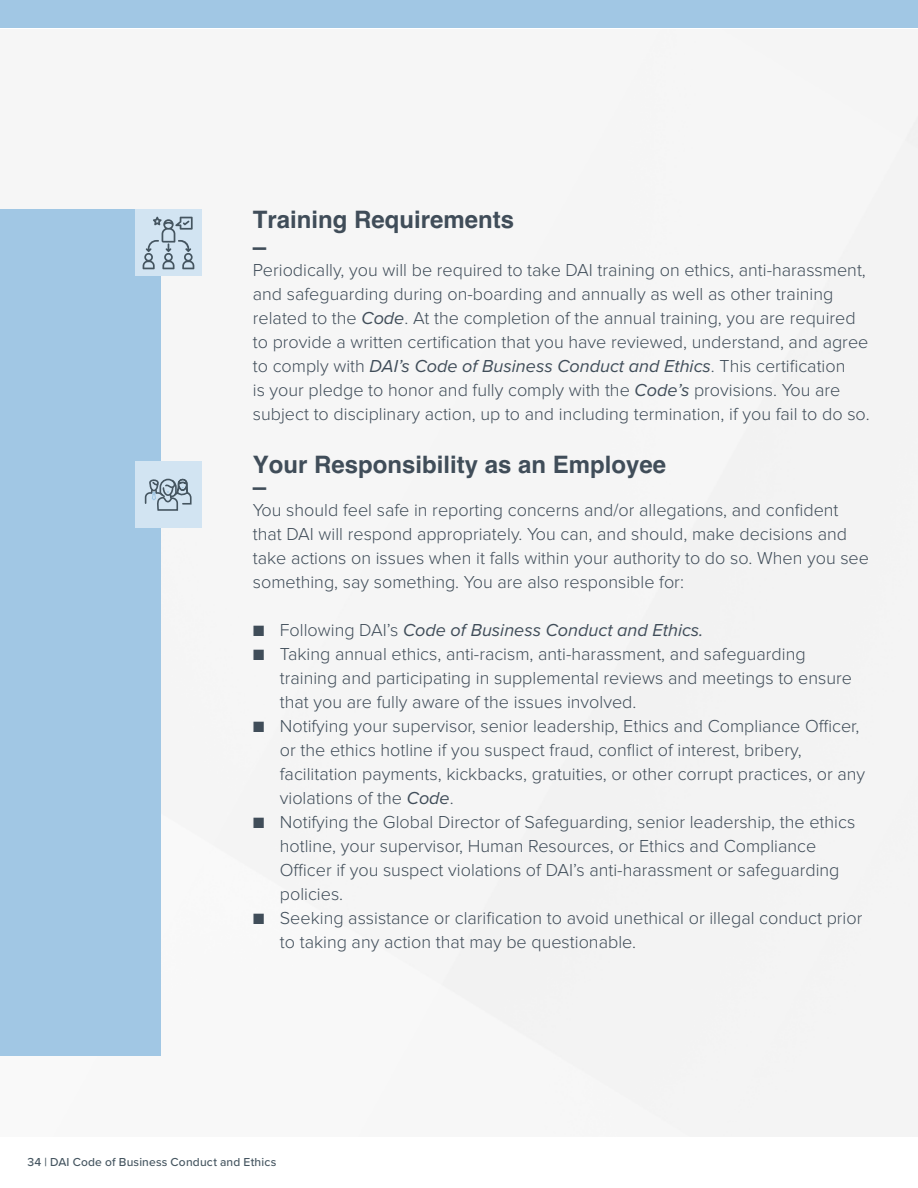
<style>
.page{position:relative;width:918px;height:1188px;background:#fff}
.page>*{position:absolute;margin:0;border:0;box-sizing:border-box;transform-origin:0 0}
.t1{font:700 24px "Helvetica";color:#404d59}
.t2{font:300 18px/24px "Proxima Nova";color:#404d59}
.t3{font:italic 18px "Proxima Nova";color:#404d59}
.t4{font:700 13.5px "Arial";color:#404d59}
.t5{font:500 12px "Proxima Nova";letter-spacing:.015em;color:#455560}
.s1{font-weight:400;font-style:italic}
.s2{font-weight:300;font-style:normal}
</style>
<div class="page">
<div style="left:0;top:209px;width:160px;height:847px;background:#a1c7e4"></div>
<div style="left:0;top:0;width:918px;height:28px;background:#a1c7e4"></div>
<div style="left:135px;top:210px;width:67px;height:66px;background:#d2e4f2"></div>
<svg style="left:143px;top:217px;width:51px;height:52px"></svg>
<div style="left:135px;top:461px;width:67px;height:67px;background:#d2e4f2"></div>
<svg style="left:145px;top:478px;width:47px;height:33px"></svg>
<p class="t1" style="left:253px;top:204px;width:263px">Training Requirements</p>
<p class="t4" style="left:253px;top:237px;width:15px">▬</p>
<p class="t2" style="left:253px;top:258px;width:618px">Periodically, you will be required to take DAI training on ethics, anti-harassment, and safeguarding during on-boarding and annually as well as other training related to the <span class="s1">Code</span>. At the completion of the annual training, you are required to provide a written certification that you have reviewed, understand, and agree to comply with <span class="s1">DAI’s Code of Business Conduct and Ethics</span>. This certification<br>is your pledge to honor and fully comply with the <span class="s1">Code’s</span> provisions. You are subject to disciplinary action, up to and including termination, if you fail to do so.</p>
<p class="t1" style="left:253px;top:449px;width:415px">Your Responsibility as an Employee</p>
<p class="t4" style="left:253px;top:478px;width:15px">▬</p>
<p class="t2" style="left:253px;top:498px;width:618px">You should feel safe in reporting concerns and/or allegations, and confident that DAI will respond appropriately. You can, and should, make decisions and take actions on issues when it falls within your authority to do so. When you see something, say something. You are also responsible for:</p>
<p class="t3" style="left:253px;top:617px;width:452px"><span class="s2">■ Following DAI’s</span> Code of Business Conduct and Ethics.</p>
<p class="t2" style="left:280px;top:642px;width:574px;text-indent:-27px">■ Taking annual ethics, anti-racism, anti-harassment, and safeguarding training and participating in supplemental reviews and meetings to ensure that you are fully aware of the issues involved.</p>
<p class="t2" style="left:280px;top:714px;width:587px;text-indent:-27px">■ Notifying your supervisor, senior leadership, Ethics and Compliance Officer, or the ethics hotline if you suspect fraud, conflict of interest, bribery, facilitation payments, kickbacks, gratuities, or other corrupt practices, or any violations of the <span class="s1">Code</span>.</p>
<p class="t2" style="left:280px;top:810px;width:577px;text-indent:-27px">■ Notifying the Global Director of Safeguarding, senior leadership, the ethics hotline, your supervisor, Human Resources, or Ethics and Compliance Officer if you suspect violations of DAI’s anti-harassment or safeguarding policies.</p>
<p class="t2" style="left:280px;top:906px;width:584px;text-indent:-27px">■ Seeking assistance or clarification to avoid unethical or illegal conduct prior to taking any action that may be questionable.</p>
<p class="t5" style="left:27px;top:1153px;width:250px">34 | DAI Code of Business Conduct and Ethics</p>
</div>
